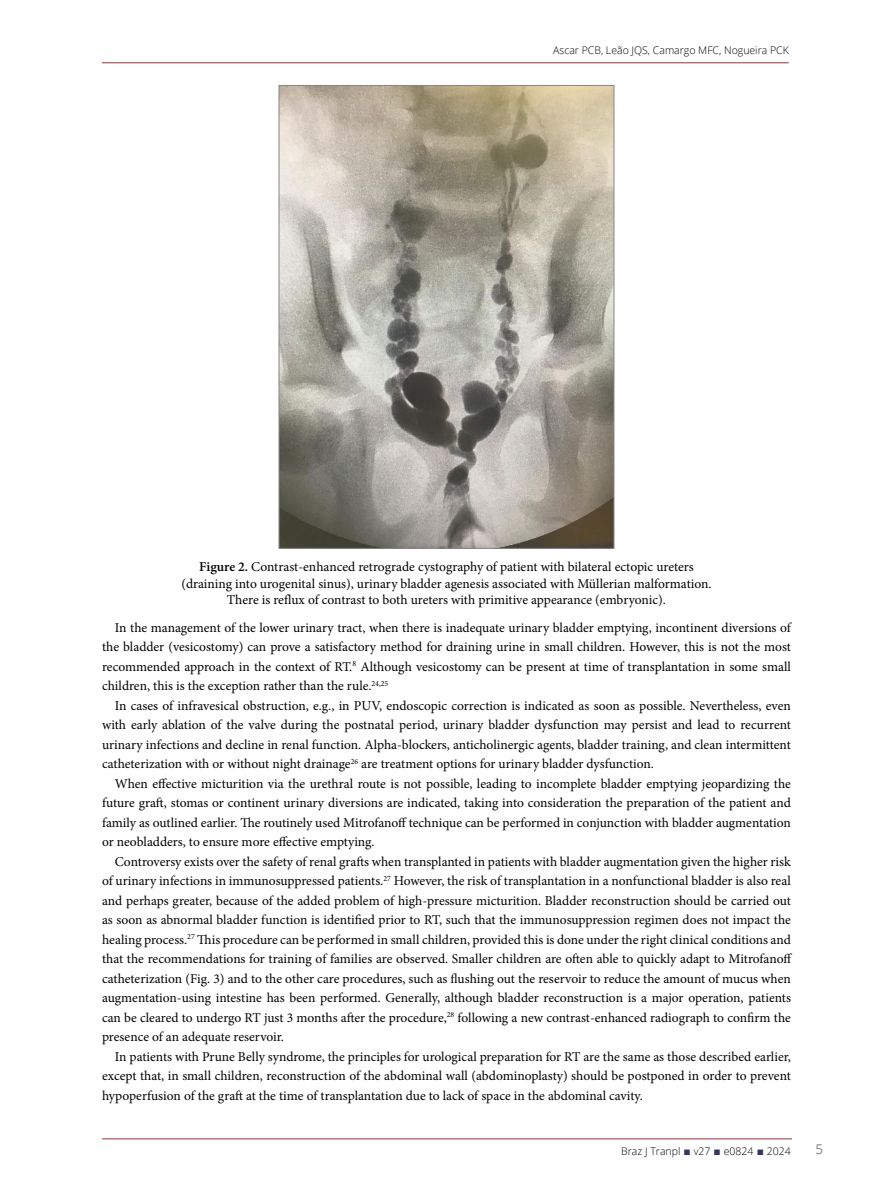
<style>
.page{position:relative;width:893px;height:1191px;background:#fff}
.page>*{position:absolute;margin:0;border:0;box-sizing:border-box;transform-origin:0 0}
.t1{font:13.5px/19.5px "Minion Pro";color:#000;text-align:justify}
.t2{font:13.5px "Open Sans";color:#878787}
.t3{font:300 10.5px "Open Sans";color:#000}
.s1{font-weight:600}
.s2{font-family:"Times New Roman";font-weight:400;font-size:12px;color:#353666}
</style>
<div class="page">
<hr style="left:102px;top:62px;width:687px;height:1px;background:#9b3134">
<hr style="left:102px;top:1138px;width:690px;height:1px;background:#9b3134">
<img style="left:281px;top:87px;width:331px;height:460px">
<div style="left:279px;top:85px;width:335px;height:464px;border:1px solid #878787"></div>
<p class="t3" style="left:553px;top:43px;width:237px">Ascar PCB, Leão JQS, Camargo MFC, Nogueira PCK</p>
<p class="t1" style="left:181px;top:559px;width:532px;line-height:16.2px;text-align:center"><span class="s1">Figure 2.</span> Contrast-enhanced retrograde cystography of patient with bilateral ectopic ureters (draining into urogenital sinus), urinary bladder agenesis associated with Müllerian malformation.<br>There is reflux of contrast to both ureters with primitive appearance (embryonic).</p>
<p class="t1" style="left:102px;top:617px;width:690px;text-indent:13px">In the management of the lower urinary tract, when there is inadequate urinary bladder emptying, incontinent diversions of the bladder (vesicostomy) can prove a satisfactory method for draining urine in small children. However, this is not the most recommended approach in the context of RT.<sup>8</sup> Although vesicostomy can be present at time of transplantation in some small children, this is the exception rather than the rule.<sup>24,25</sup></p>
<p class="t1" style="left:102px;top:695px;width:690px;text-indent:13px">In cases of infravesical obstruction, e.g., in PUV, endoscopic correction is indicated as soon as possible. Nevertheless, even with early ablation of the valve during the postnatal period, urinary bladder dysfunction may persist and lead to recurrent urinary infections and decline in renal function. Alpha-blockers, anticholinergic agents, bladder training, and clean intermittent catheterization with or without night drainage<sup>26</sup> are treatment options for urinary bladder dysfunction.</p>
<p class="t1" style="left:102px;top:773px;width:690px;text-indent:13px">When effective micturition via the urethral route is not possible, leading to incomplete bladder emptying jeopardizing the future graft, stomas or continent urinary diversions are indicated, taking into consideration the preparation of the patient and family as outlined earlier. The routinely used Mitrofanoff technique can be performed in conjunction with bladder augmentation or neobladders, to ensure more effective emptying.</p>
<p class="t1" style="left:102px;top:851px;width:692px;text-indent:13px">Controversy exists over the safety of renal grafts when transplanted in patients with bladder augmentation given the higher risk of urinary infections in immunosuppressed patients.<sup>27</sup> However, the risk of transplantation in a nonfunctional bladder is also real and perhaps greater, because of the added problem of high-pressure micturition. Bladder reconstruction should be carried out as soon as abnormal bladder function is identified prior to RT, such that the immunosuppression regimen does not impact the healing process.<sup>27</sup> This procedure can be performed in small children, provided this is done under the right clinical conditions and that the recommendations for training of families are observed. Smaller children are often able to quickly adapt to Mitrofanoff catheterization (Fig. 3) and to the other care procedures, such as flushing out the reservoir to reduce the amount of mucus when augmentation-using intestine has been performed. Generally, although bladder reconstruction is a major operation, patients can be cleared to undergo RT just 3 months after the procedure,<sup>28</sup> following a new contrast-enhanced radiograph to confirm the presence of an adequate reservoir.</p>
<p class="t1" style="left:102px;top:1046px;width:690px;text-indent:13px">In patients with Prune Belly syndrome, the principles for urological preparation for RT are the same as those described earlier, except that, in small children, reconstruction of the abdominal wall (abdominoplasty) should be postponed in order to prevent hypoperfusion of the graft at the time of transplantation due to lack of space in the abdominal cavity.</p>
<p class="t3" style="left:621px;top:1144px;width:171px">Braz J Tranpl <span class="s2">■</span> v27 <span class="s2">■</span> e0824 <span class="s2">■</span> 2024</p>
<p class="t2" style="left:816px;top:1139px;width:9px">5</p>
</div>
